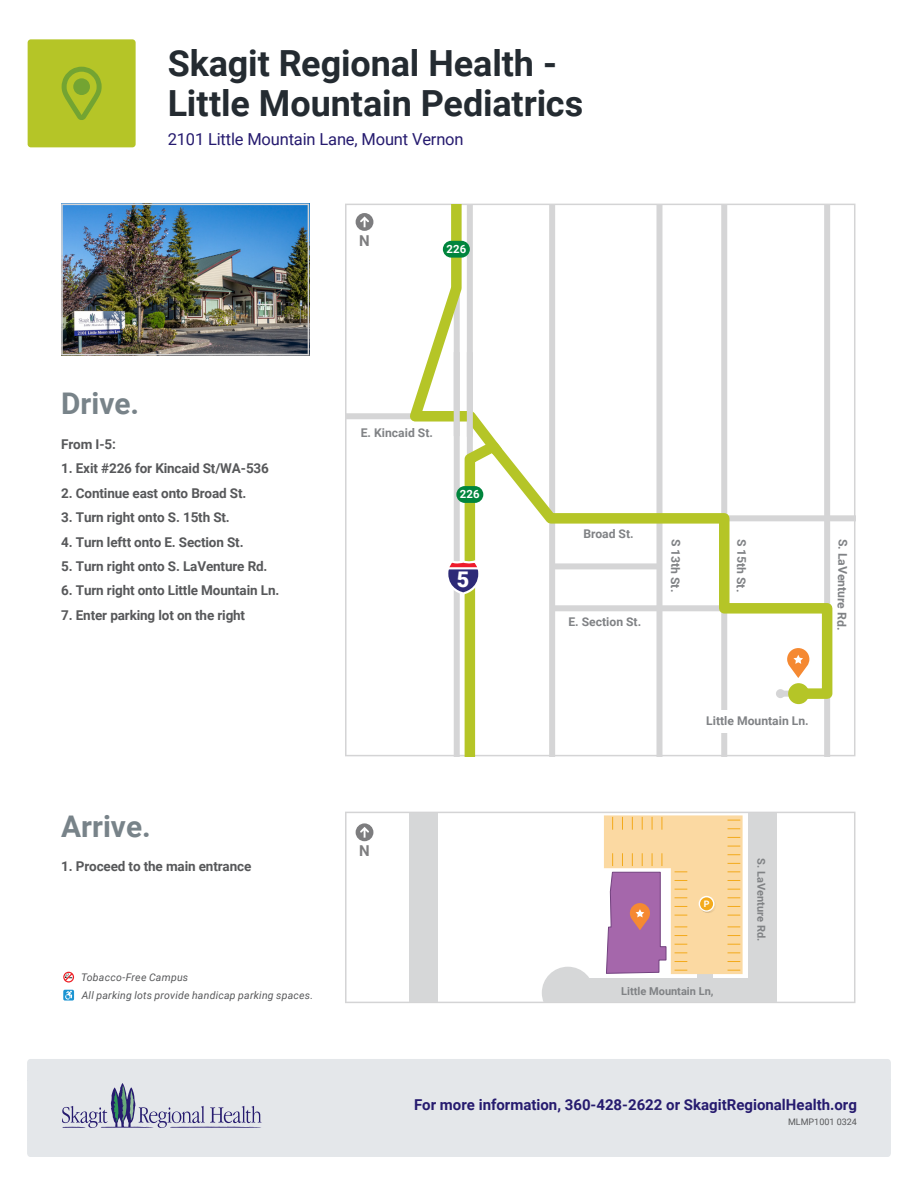
<style>
.page{position:relative;width:918px;height:1188px;background:#fff}
.page>*{position:absolute;margin:0;border:0;box-sizing:border-box;transform-origin:0 0}
.t1{font:700 36px/39.8px "Roboto";letter-spacing:-.005em;color:#242b31}
.t2{font:700 29.85px "Roboto";color:#788389}
.t3{font:900 21.6px "Roboto";color:#fff}
.t4{font:16.5px "Roboto";letter-spacing:-.01em;color:#261b6f}
.t5{font:700 15px "Roboto";color:#261b6f}
.t6{font:700 15px "Roboto";color:#7d7d7f}
.t7{font:700 13.5px "Roboto";letter-spacing:-.01em;color:#57585a}
.t8{font:700 12px "Roboto";color:#808285}
.t9{font:700 11.4px "Roboto";letter-spacing:.01em;color:#fff}
.t10{font:700 10.95px "Roboto";color:#808285}
.t11{font:italic 10.5px "Roboto";letter-spacing:.02em;color:#57585a}
.t12{font:9px "Roboto";color:#57585a}
.t13{font:700 8.85px "Roboto";color:#fff}
</style>
<div class="page">
<img style="left:61px;top:204px;width:248px;height:151px">
<svg style="left:345px;top:204px;width:510px;height:552px"></svg>
<svg style="left:345px;top:812px;width:510px;height:191px"></svg>
<div style="left:356px;top:823px;width:17px;height:18px;background:#7d7d7f;border-radius:50%"></div>
<svg style="left:360px;top:827px;width:9px;height:11px"></svg>
<div style="left:656px;top:205px;width:6px;height:551px;background:#d5d5d6"></div>
<div style="left:721px;top:205px;width:6px;height:551px;background:#d5d5d6"></div>
<div style="left:824px;top:205px;width:6px;height:551px;background:#d5d5d6"></div>
<div style="left:454px;top:205px;width:6px;height:551px;background:#d5d5d6"></div>
<div style="left:549px;top:205px;width:6px;height:551px;background:#d5d5d6"></div>
<div style="left:552px;top:515px;width:303px;height:6px;background:#d5d5d6"></div>
<svg style="left:459px;top:433px;width:379px;height:323px"></svg>
<div style="left:702px;top:710px;width:111px;height:22px;background:#fff"></div>
<div style="left:456px;top:486px;width:27px;height:17px;background:#00853d;border-radius:8px"></div>
<div style="left:788px;top:683px;width:21px;height:21px;background:#b5c527;border-radius:50%"></div>
<svg style="left:787px;top:648px;width:22px;height:30px"></svg>
<svg style="left:345px;top:205px;width:170px;height:266px"></svg>
<div style="left:467px;top:352px;width:6px;height:85px;background:#d5d5d6"></div>
<div style="left:454px;top:352px;width:6px;height:84px;background:#d5d5d6"></div>
<div style="left:443px;top:241px;width:27px;height:17px;background:#00853d;border-radius:8px"></div>
<svg style="left:445px;top:560px;width:37px;height:36px"></svg>
<hr style="left:448px;top:567px;width:30px;height:2px;background:#fff">
<div style="left:697px;top:959px;width:16px;height:24px;background:#d6d7d8"></div>
<div style="left:583px;top:979px;width:193px;height:23px;background:#d6d7d8"></div>
<svg style="left:542px;top:967px;width:52px;height:35px"></svg>
<div style="left:748px;top:813px;width:28px;height:189px;background:#d6d7d8"></div>
<div style="left:410px;top:813px;width:28px;height:189px;background:#d6d7d8"></div>
<svg style="left:604px;top:815px;width:139px;height:159px;background:#e6bfa6"></svg>
<svg style="left:699px;top:896px;width:16px;height:16px"></svg>
<div style="left:700px;top:897px;width:13px;height:13px;background:#f3aa1c;border-radius:50%"></div>
<div style="left:63px;top:990px;width:11px;height:11px;background:#1c94d2;border-radius:2px"></div>
<svg style="left:65px;top:991px;width:7px;height:9px"></svg>
<svg style="left:63px;top:972px;width:11px;height:11px"></svg>
<div style="left:27px;top:1059px;width:864px;height:98px;background:#e4e7ea;border-radius:4px"></div>
<svg style="left:62px;top:1083px;width:200px;height:45px"></svg>
<div style="left:28px;top:39px;width:108px;height:108px;background:#b5c527;border-radius:3px"></div>
<svg style="left:62px;top:67px;width:40px;height:53px"></svg>
<h1 class="t1" style="left:168px;top:42px;width:417px">Skagit Regional Health -<br>Little Mountain Pediatrics</h1>
<p class="t4" style="left:168px;top:128px;width:297px">2101 Little Mountain Lane, Mount Vernon</p>
<p class="t6" style="left:359px;top:230px;width:12px">N</p>
<p class="t9" style="left:446px;top:241px;width:21px">226</p>
<h2 class="t2" style="left:61px;top:383px;width:80px">Drive.</h2>
<p class="t7" style="left:61px;top:434px;width:56px">From I-5:</p>
<p class="t7" style="left:61px;top:459px;width:209px">1. Exit #226 for Kincaid St/WA-536</p>
<p class="t7" style="left:61px;top:483px;width:187px">2. Continue east onto Broad St.</p>
<p class="t7" style="left:61px;top:508px;width:170px">3. Turn right onto S. 15th St.</p>
<p class="t7" style="left:61px;top:532px;width:184px">4. Turn leftt onto E. Section St.</p>
<p class="t7" style="left:61px;top:557px;width:208px">5. Turn right onto S. LaVenture Rd.</p>
<p class="t7" style="left:61px;top:581px;width:220px">6. Turn right onto Little Mountain Ln.</p>
<p class="t7" style="left:61px;top:606px;width:186px">7. Enter parking lot on the right</p>
<h2 class="t2" style="left:61px;top:806px;width:91px">Arrive.</h2>
<p class="t7" style="left:61px;top:857px;width:192px">1. Proceed to the main entrance</p>
<p class="t11" style="left:81px;top:970px;width:109px">Tobacco-Free Campus</p>
<p class="t11" style="left:82px;top:988px;width:233px">All parking lots provide handicap parking spaces.</p>
<p class="t8" style="left:361px;top:425px;width:74px">E. Kincaid St.</p>
<p class="t9" style="left:460px;top:486px;width:21px">226</p>
<h3 class="t3" style="left:457px;top:565px;width:14px">5</h3>
<p class="t6" style="left:359px;top:840px;width:12px">N</p>
<p class="t8" style="left:583px;top:525px;width:52px">Broad St.</p>
<p class="t8" style="left:568px;top:614px;width:74px">E. Section St.</p>
<p class="t8" style="left:684px;top:539px;width:55px;rotate:91deg">S 13th St.</p>
<p class="t8" style="left:750px;top:539px;width:55px;rotate:91deg">S 15th St.</p>
<p class="t8" style="left:852px;top:539px;width:93px;rotate:91deg">S. LaVenture Rd.</p>
<p class="t8" style="left:706px;top:712px;width:104px">Little Mountain Ln.</p>
<p class="t13" style="left:704px;top:898px;width:7px">P</p>
<p class="t10" style="left:769px;top:858px;width:84px;rotate:90deg">S. LaVenture Rd.</p>
<p class="t10" style="left:621px;top:983px;width:94px">Little Mountain Ln,</p>
<p class="t5" style="left:414px;top:1095px;width:444px">For more information, 360-428-2622 or SkagitRegionalHealth.org</p>
<p class="t12" style="left:788px;top:1116px;width:70px">MLMP1001 0324</p>
</div>
